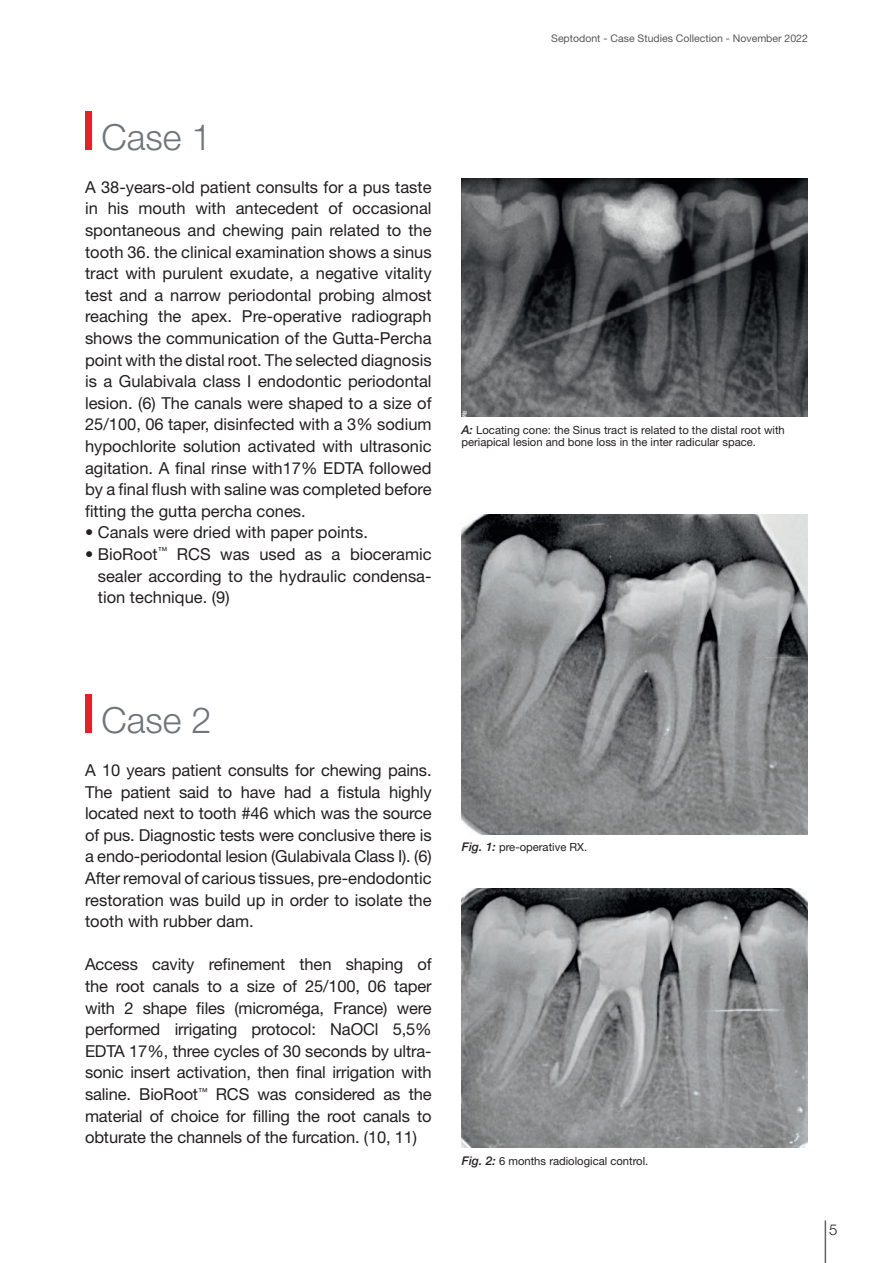
<style>
.page{position:relative;width:893px;height:1263px;background:#fff}
.page>*{position:absolute;margin:0;border:0;box-sizing:border-box;transform-origin:0 0}
.t1{font:300 36px "Helvetica Neue LT Std";color:#6f757a}
.t2{font:16.5px/21.6px "Helvetica Neue LT Std";color:#231f20;text-align:justify}
.t3{font:300 15px "Helvetica Neue LT Std";color:#231f20}
.t4{font:11.25px/12px "Helvetica Neue LT Std";color:#231f20}
.t5{font:10.5px "Helvetica Neue LT Std";color:#57585a}
.s1{font-weight:500;font-style:italic;font-size:12px}
</style>
<div class="page">
<hr style="left:825px;top:1220px;width:1px;height:43px;background:#636366">
<div style="left:85px;top:111px;width:6px;height:38px;background:#ee1d23"></div>
<div style="left:85px;top:694px;width:6px;height:39px;background:#ee1d23"></div>
<img style="left:462px;top:179px;width:346px;height:237px">
<img style="left:462px;top:514px;width:346px;height:320px">
<img style="left:462px;top:889px;width:346px;height:259px">
<p class="t5" style="left:551px;top:32px;width:258px">Septodont - Case Studies Collection - November 2022</p>
<h1 class="t1" style="left:101px;top:115px;width:112px">Case 1</h1>
<p class="t2" style="left:85px;top:176px;width:348px">A 38-years-old patient consults for a pus taste in his mouth with antecedent of occasional spontaneous and chewing pain related to the tooth 36. the clinical examination shows a sinus tract with purulent exudate, a negative vitality test and a narrow periodontal probing almost reaching the apex. Pre-operative radiograph shows the communication of the Gutta-Percha point with the distal root. The selected diagnosis is a Gulabivala class I endodontic periodontal lesion. (6) The canals were shaped to a size of 25/100, 06 taper, disinfected with a 3% sodium hypochlorite solution activated with ultrasonic agitation. A final rinse with17% EDTA followed by a final flush with saline was completed before fitting the gutta percha cones.</p>
<p class="t2" style="left:85px;top:521px;width:284px">• Canals were dried with paper points.</p>
<p class="t2" style="left:98px;top:543px;width:335px;text-indent:-13px">• BioRoot<sup>™</sup> RCS was used as a bioceramic sealer according to the hydraulic condensa&shy;tion technique. (9)</p>
<p class="t4" style="left:461px;top:423px;width:325px"><span class="s1">A:</span> Locating cone: the Sinus tract is related to the distal root with periapical lesion and bone loss in the inter radicular space.</p>
<h1 class="t1" style="left:101px;top:698px;width:112px">Case 2</h1>
<p class="t2" style="left:85px;top:759px;width:348px">A 10 years patient consults for chewing pains.<br>The patient said to have had a fistula highly located next to tooth #46 which was the source of pus. Diagnostic tests were conclusive there is a endo-periodontal lesion (Gulabivala Class I). (6)<br>After removal of carious tissues, pre-endodontic restoration was build up in order to isolate the tooth with rubber dam.</p>
<p class="t2" style="left:85px;top:953px;width:348px">Access cavity refinement then shaping of the root canals to a size of 25/100, 06 taper with 2 shape files (microméga, France) were performed irrigating protocol: NaOCl 5,5% EDTA 17%, three cycles of 30 seconds by ultra&shy;sonic insert activation, then final irrigation with saline. BioRoot<sup>™</sup> RCS was considered as the material of choice for filling the root canals to obturate the channels of the furcation. (10, 11)</p>
<p class="t4" style="left:462px;top:841px;width:127px"><span class="s1">Fig. 1:</span> pre-operative RX.</p>
<p class="t4" style="left:462px;top:1155px;width:188px"><span class="s1">Fig. 2:</span> 6 months radiological control.</p>
<p class="t3" style="left:829px;top:1221px;width:10px">5</p>
</div>
